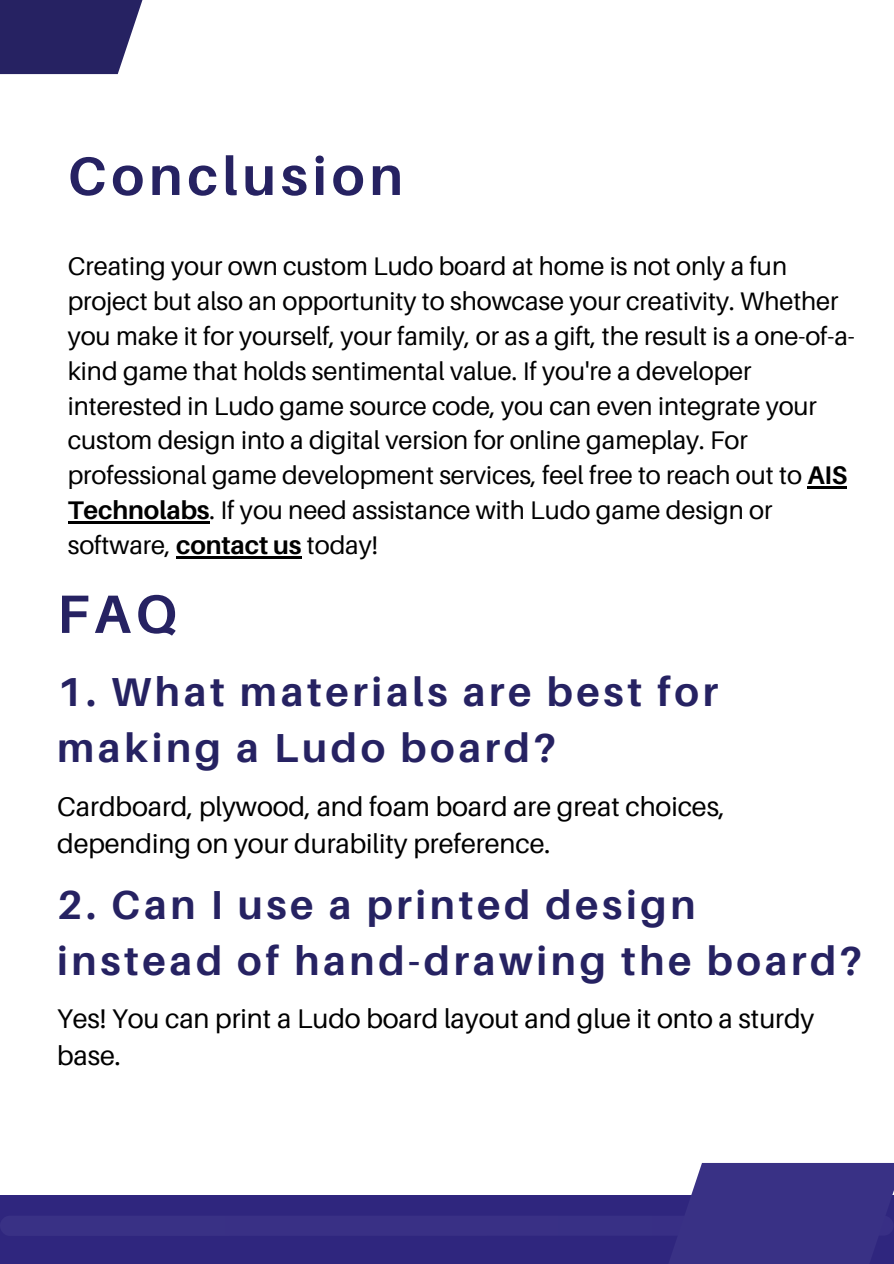
<style>
.page{position:relative;width:894px;height:1264px;background:#fff}
.page>*{position:absolute;margin:0;border:0;box-sizing:border-box;transform-origin:0 0}
.t1{font:700 54px "Aileron";letter-spacing:.09em;color:#262262}
.t2{font:700 40.5px/56.2px "Aileron";letter-spacing:.09em;color:#262262}
.t3{font:27px/37.2px "Aileron";letter-spacing:-.005em;color:#000}
.t4{font:25.5px/34.8px "Aileron";letter-spacing:-.005em;color:#000}
.s1{font-weight:700}
</style>
<div class="page">
<div style="left:0;top:1195px;width:893px;height:68px;background:#2f267e"></div>
<div style="left:0;top:1215px;width:893px;height:20px;background:#393085;border-radius:10px"></div>
<div style="left:634px;top:1162px;width:259px;height:101px;background:#393185"></div>
<svg style="left:0;top:0;width:143px;height:74px;background:#393570"></svg>
<hr style="left:807px;top:486px;width:40px;height:3px;background:#000">
<hr style="left:68px;top:521px;width:141px;height:2px;background:#000">
<hr style="left:176px;top:556px;width:125px;height:2px;background:#000">
<h2 class="t1" style="left:68px;top:143px;width:336px">Conclusion</h2>
<p class="t4" style="left:68px;top:248px;width:788px">Creating your own custom Ludo board at home is not only a fun project but also an opportunity to showcase your creativity. Whether you make it for yourself, your family, or as a gift, the result is a one-of-a&shy;kind game that holds sentimental value. If you're a developer interested in Ludo game source code, you can even integrate your custom design into a digital version for online gameplay. For professional game development services, feel free to reach out to <span class="s1">AIS Technolabs</span>. If you need assistance with Ludo game design or software, <span class="s1">contact us</span> today!</p>
<h1 class="t1" style="left:57px;top:580px;width:121px">FAQ</h1>
<h3 class="t2" style="left:57px;top:662px;width:662px">1. What materials are best for making a Ludo board?</h3>
<p class="t3" style="left:57px;top:787px;width:669px">Cardboard, plywood, and foam board are great choices, depending on your durability preference.</p>
<h3 class="t2" style="left:57px;top:875px;width:806px">2. Can I use a printed design instead of hand-drawing the board?</h3>
<p class="t3" style="left:57px;top:999px;width:758px">Yes! You can print a Ludo board layout and glue it onto a sturdy base.</p>
</div>
